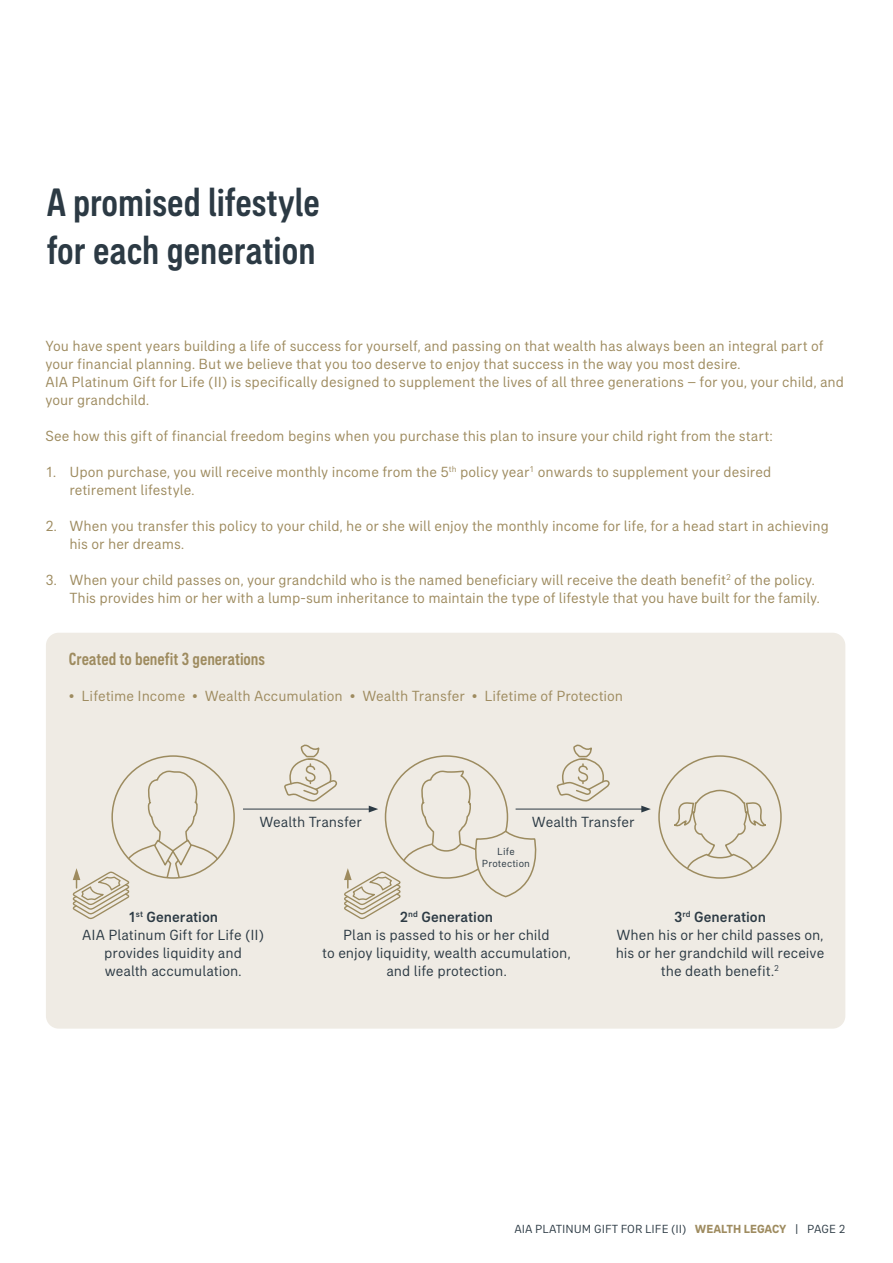
<style>
.page{position:relative;width:893px;height:1263px;background:#fff}
.page>*{position:absolute;margin:0;border:0;box-sizing:border-box;transform-origin:0 0}
.t1{font:500 condensed 40.5px/48.6px "AIA Everest";color:#2c3a44}
.t2{font:500 condensed 18px "AIA Everest";color:#9e8b5f}
.t3{font:15px/18px "AIA Everest";color:#9e8b5f}
.t4{font:15px/18px "AIA Everest";color:#2c3a44;text-align:center}
.t5{font:12px "AIA Everest";color:#2c3a44}
.t6{font:10.5px/12.6px "AIA Everest";letter-spacing:.015em;color:#2c3a44;text-align:center}
.s1{font-weight:500}
.s2{font-weight:700;color:#9e8b5f}
</style>
<div class="page">
<div style="left:46px;top:633px;width:799px;height:395px;background:#efebe4;border-radius:13px"></div>
<div style="left:658px;top:755px;width:124px;height:124px;border:2px solid #9c8b5f;border-radius:50%"></div>
<svg style="left:673px;top:789px;width:94px;height:81px"></svg>
<hr style="left:243px;top:809px;width:128px;height:1px;background:#2c3a44">
<svg style="left:557px;top:744px;width:53px;height:58px"></svg>
<hr style="left:516px;top:809px;width:128px;height:1px;background:#2c3a44">
<svg style="left:641px;top:806px;width:10px;height:6px"></svg>
<svg style="left:72px;top:770px;width:147px;height:150px"></svg>
<svg style="left:284px;top:744px;width:260px;height:175px"></svg>
<h1 class="t1" style="left:47px;top:177px;width:275px">A promised lifestyle for each generation</h1>
<p class="t3" style="left:45px;top:337px;width:800px">You have spent years building a life of success for yourself, and passing on that wealth has always been an integral part of your financial planning. But we believe that you too deserve to enjoy that success in the way you most desire.<br>AIA Platinum Gift for Life (II) is specifically designed to supplement the lives of all three generations – for you, your child, and your grandchild.</p>
<p class="t3" style="left:45px;top:427px;width:729px">See how this gift of financial freedom begins when you purchase this plan to insure your child right from the start:</p>
<p class="t3" style="left:69px;top:463px;width:704px;text-indent:-24px">1. Upon purchase, you will receive monthly income from the 5<sup>th</sup> policy year<sup>1</sup> onwards to supplement your desired retirement lifestyle.</p>
<p class="t3" style="left:69px;top:517px;width:761px;text-indent:-24px">2. When you transfer this policy to your child, he or she will enjoy the monthly income for life, for a head start in achieving his or her dreams.</p>
<p class="t3" style="left:69px;top:571px;width:752px;text-indent:-24px">3. When your child passes on, your grandchild who is the named beneficiary will receive the death benefit<sup>2</sup> of the policy.<br>This provides him or her with a lump-sum inheritance to maintain the type of lifestyle that you have built for the family.</p>
<p class="t2" style="left:69px;top:648px;width:198px">Created to benefit 3 generations</p>
<p class="t3" style="left:69px;top:686px;width:556px">• Lifetime Income • Wealth Accumulation • Wealth Transfer • Lifetime of Protection</p>
<p class="t4" style="left:259px;top:813px;width:104px">Wealth Transfer</p>
<p class="t4" style="left:532px;top:813px;width:104px">Wealth Transfer</p>
<p class="t6" style="left:482px;top:844px;width:50px">Life<br>Protection</p>
<p class="t4" style="left:82px;top:907px;width:184px"><span class="s1">1</span><sup>st</sup> <span class="s1">Generation<br></span>AIA Platinum Gift for Life (II) provides liquidity and wealth accumulation.</p>
<p class="t4" style="left:322px;top:907px;width:250px"><span class="s1">2</span><sup>nd</sup> <span class="s1">Generation<br></span>Plan is passed to his or her child<br>to enjoy liquidity, wealth accumulation, and life protection.</p>
<p class="t4" style="left:616px;top:907px;width:210px"><span class="s1">3</span><sup>rd</sup> <span class="s1">Generation<br></span>When his or her child passes on, his or her grandchild will receive the death benefit.<sup>2</sup></p>
<p class="t5" style="left:514px;top:1222px;width:332px">AIA PLATINUM GIFT FOR LIFE (II) <span class="s2">WEALTH LEGACY</span> | PAGE 2</p>
</div>
